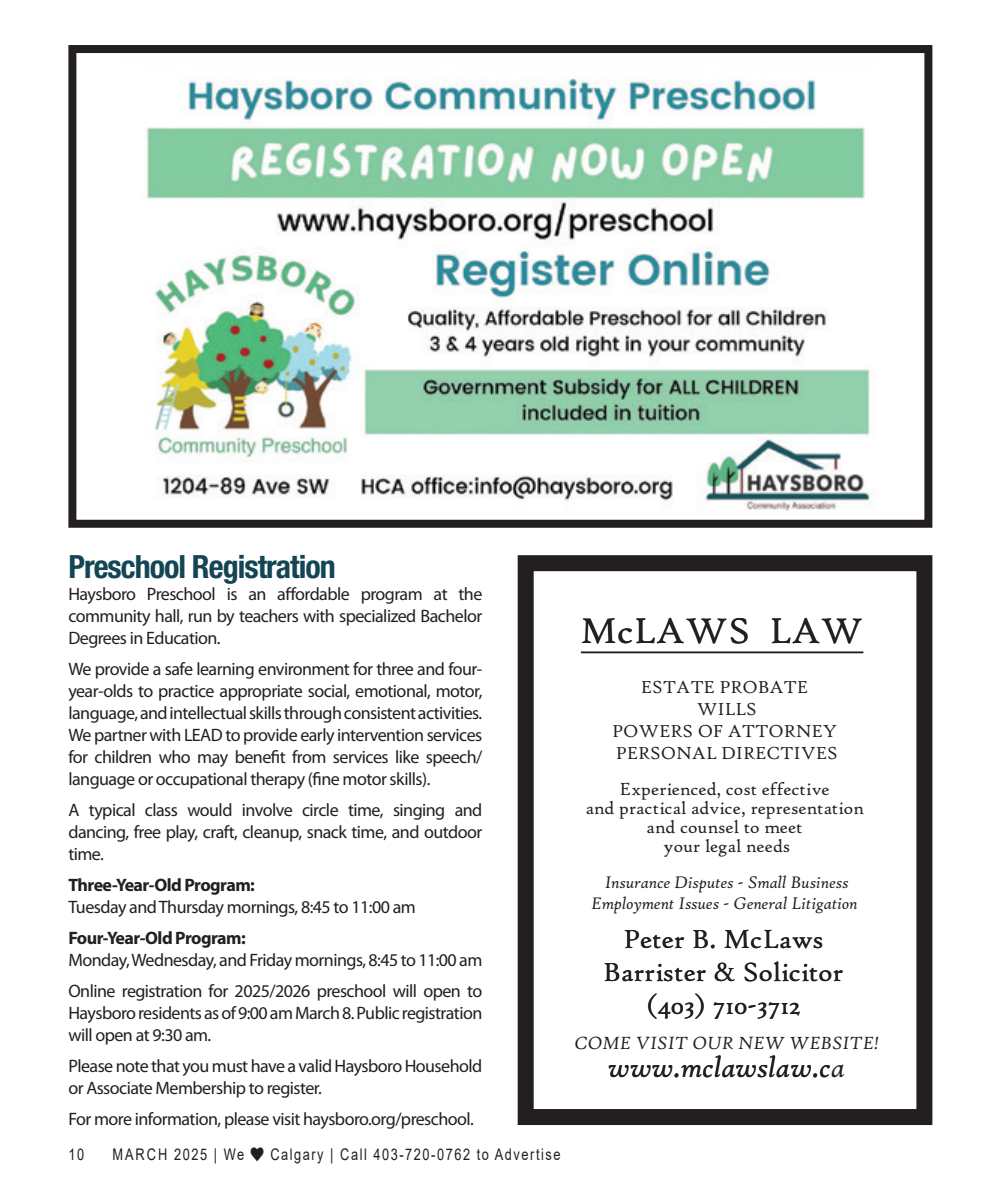
<style>
.page{position:relative;width:990px;height:1188px;background:#fff}
.page>*{position:absolute;margin:0;border:0;box-sizing:border-box;transform-origin:0 0}
.t1{font:38.2px "Hightower Text Roman";color:#231f20}
.In_Around_title{font:700 condensed 32px "Helvetica Neue LT Std";letter-spacing:-.03em;color:#134555}
.t2{font:italic 31px "Hightower Text";color:#231f20}
.t3{font:28px/32.6px "Hightower Text Roman";color:#231f20;text-align:center}
.t4{font:italic 19px "Hightower Text";color:#231f20}
.t5{font:18.8px/18.8px "Hightower Text Roman";color:#231f20;text-align:center}
.t6{font:18.6px/22px "Hightower Text Roman";letter-spacing:-.01em;color:#231f20;text-align:center}
.Body_text{font:18px/22px "Myriad Pro";letter-spacing:-.03em;color:#231f20;text-align:justify}
.t7{font:italic 18px/21.6px "Hightower Text";letter-spacing:-.01em;color:#231f20;text-align:center}
.Subhead{font:700 18px "Myriad Pro";letter-spacing:-.03em;color:#231f20}
.t8{font:16px "Arial";letter-spacing:.12em;color:#231f20;scale:.8 1}
.t9{font:16px "Arial";letter-spacing:.14em;color:#231f20;scale:.8 1}
</style>
<div class="page">
<img style="left:146px;top:78px;width:727px;height:433px">
<div style="left:68px;top:45px;width:864px;height:483px;border:8px solid #231f20"></div>
<svg style="left:580px;top:651px;width:284px;height:3px"></svg>
<div style="left:518px;top:555px;width:414px;height:570px;border:16px solid #231f20"></div>
<p class="In_Around_title" style="left:68px;top:547px;width:269px">Preschool Registration</p>
<p class="Body_text" style="left:68px;top:583px;width:415px">Haysboro Preschool is an affordable program at the community hall, run by teachers with specialized Bachelor Degrees in Education.</p>
<p class="Body_text" style="left:68px;top:658px;width:416px">We provide a safe learning environment for three and four&shy;year-olds to practice appropriate social, emotional, motor, language, and intellectual skills through consistent activities.<br>We partner with LEAD to provide early intervention services for children who may benefit from services like speech/ language or occupational therapy (fine motor skills).</p>
<p class="Body_text" style="left:68px;top:799px;width:416px">A typical class would involve circle time, singing and dancing, free play, craft, cleanup, snack time, and outdoor time.</p>
<p class="Subhead" style="left:68px;top:873px;width:188px">Three-Year-Old Program:</p>
<p class="Body_text" style="left:68px;top:896px;width:349px">Tuesday and Thursday mornings, 8:45 to 11:00 am</p>
<p class="Subhead" style="left:68px;top:926px;width:179px">Four-Year-Old Program:</p>
<p class="Body_text" style="left:68px;top:949px;width:416px">Monday, Wednesday, and Friday mornings, 8:45 to 11:00 am</p>
<p class="Body_text" style="left:68px;top:980px;width:416px">Online registration for 2025/2026 preschool will open to Haysboro residents as of 9:00 am March 8. Public registration will open at 9:30 am.</p>
<p class="Body_text" style="left:68px;top:1055px;width:415px">Please note that you must have a valid Haysboro Household or Associate Membership to register.</p>
<p class="Body_text" style="left:68px;top:1108px;width:407px">For more information, please visit haysboro.org/preschool.</p>
<p class="t8" style="left:68px;top:1143px;width:21px">10</p>
<p class="t9" style="left:112px;top:1143px;width:166px">MARCH 2025 | We</p>
<p class="t8" style="left:270px;top:1143px;width:364px">Calgary | Call 403-720-0762 to Advertise</p>
<p class="t1" style="left:581px;top:608px;width:284px">McLAWS LAW</p>
<p class="t6" style="left:612px;top:676px;width:227px">ESTATE PROBATE<br>WILLS<br>POWERS OF ATTORNEY<br>PERSONAL DIRECTIVES</p>
<p class="t5" style="left:586px;top:780px;width:280px">Experienced, cost effective<br>and practical advice, representation and counsel to meet<br>your legal needs</p>
<p class="t7" style="left:592px;top:871px;width:268px">Insurance Disputes - Small Business<br>Employment Issues - General Litigation</p>
<p class="t3" style="left:603px;top:923px;width:242px">Peter B. McLaws<br>Barrister &amp; Solicitor (403) 710-3712</p>
<p class="t2" style="left:608px;top:1049px;width:238px">www.mclawslaw.ca</p>
<p class="t4" style="left:574px;top:1032px;width:306px">COME VISIT OUR NEW WEBSITE!</p>
</div>
